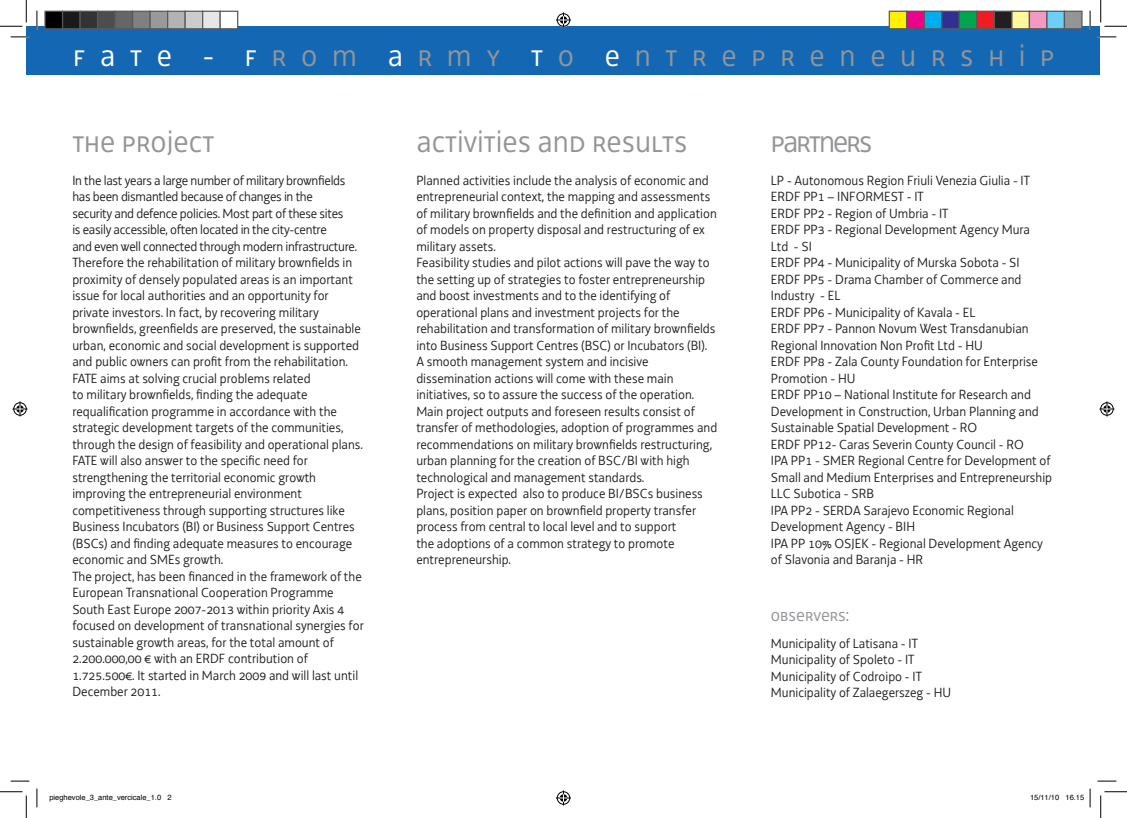
<style>
.page{position:relative;width:1127px;height:818px;background:#fff}
.page>*{position:absolute;margin:0;border:0;box-sizing:border-box;transform-origin:0 0}
.t1{font:32.5px "Decima UNI01";letter-spacing:.45em;color:#939598}
.t2{font:32.5px "Decima UNI01";color:#939598}
.t3{font:32.5px "Decima UNI01";letter-spacing:-.06em;color:#939598}
.t4{font:18.75px "Decima UNI01";color:#939598}
.t5{font:13.75px/16.5px "Decima WE";color:#231f20}
.t6{font:7.5px "Helvetica";color:#000}
.s1{color:#fff}
</style>
<div class="page">
<div style="left:26px;top:26px;width:1073px;height:49px;background:#1468b3"></div>
<svg style="left:11px;top:36px;width:18px;height:2px"></svg>
<svg style="left:1097px;top:36px;width:18px;height:2px"></svg>
<svg style="left:11px;top:780px;width:18px;height:2px"></svg>
<svg style="left:1097px;top:780px;width:18px;height:2px"></svg>
<svg style="left:36px;top:11px;width:2px;height:18px"></svg>
<svg style="left:36px;top:788px;width:2px;height:19px"></svg>
<svg style="left:1089px;top:11px;width:1px;height:18px"></svg>
<svg style="left:0;top:0;width:27px;height:27px"></svg>
<svg style="left:0;top:791px;width:27px;height:27px"></svg>
<svg style="left:1100px;top:0;width:26px;height:27px"></svg>
<svg style="left:1100px;top:791px;width:26px;height:27px"></svg>
<svg style="left:556px;top:13px;width:15px;height:15px"></svg>
<svg style="left:556px;top:790px;width:15px;height:15px"></svg>
<svg style="left:13px;top:401px;width:15px;height:15px"></svg>
<svg style="left:1099px;top:401px;width:15px;height:15px"></svg>
<div style="left:45px;top:11px;width:18px;height:18px;background:#000"></div>
<div style="left:44px;top:11px;width:19px;height:18px;border:1px solid #595959"></div>
<div style="left:63px;top:11px;width:17px;height:18px;background:#1a1a1a"></div>
<div style="left:62px;top:11px;width:19px;height:18px;border:1px solid #595959"></div>
<div style="left:80px;top:11px;width:18px;height:18px;background:#333"></div>
<div style="left:79px;top:11px;width:19px;height:18px;border:1px solid #595959"></div>
<div style="left:98px;top:11px;width:17px;height:18px;background:#4d4d4d"></div>
<div style="left:97px;top:11px;width:19px;height:18px;border:1px solid #595959"></div>
<div style="left:115px;top:11px;width:18px;height:18px;background:#666"></div>
<div style="left:114px;top:11px;width:19px;height:18px;border:1px solid #595959"></div>
<div style="left:133px;top:11px;width:17px;height:18px;background:#808080"></div>
<div style="left:132px;top:11px;width:19px;height:18px;border:1px solid #595959"></div>
<div style="left:150px;top:11px;width:18px;height:18px;background:#999"></div>
<div style="left:149px;top:11px;width:19px;height:18px;border:1px solid #595959"></div>
<div style="left:168px;top:11px;width:17px;height:18px;background:#b3b3b3"></div>
<div style="left:167px;top:11px;width:19px;height:18px;border:1px solid #595959"></div>
<div style="left:185px;top:11px;width:18px;height:18px;background:#ccc"></div>
<div style="left:184px;top:11px;width:19px;height:18px;border:1px solid #595959"></div>
<div style="left:203px;top:11px;width:17px;height:18px;background:#e6e6e6"></div>
<div style="left:202px;top:11px;width:19px;height:18px;border:1px solid #595959"></div>
<div style="left:220px;top:11px;width:18px;height:18px;background:#fff"></div>
<div style="left:219px;top:11px;width:19px;height:18px;border:1px solid #595959"></div>
<div style="left:889px;top:11px;width:17px;height:18px;background:#fff101"></div>
<div style="left:888px;top:11px;width:19px;height:18px;border:1px solid #595959"></div>
<div style="left:906px;top:11px;width:18px;height:18px;background:#ed028c"></div>
<div style="left:905px;top:11px;width:19px;height:18px;border:1px solid #595959"></div>
<div style="left:924px;top:11px;width:17px;height:18px;background:#00aeef"></div>
<div style="left:923px;top:11px;width:19px;height:18px;border:1px solid #595959"></div>
<div style="left:941px;top:11px;width:18px;height:18px;background:#2e3092"></div>
<div style="left:940px;top:11px;width:19px;height:18px;border:1px solid #595959"></div>
<div style="left:959px;top:11px;width:17px;height:18px;background:#00a54f"></div>
<div style="left:958px;top:11px;width:19px;height:18px;border:1px solid #595959"></div>
<div style="left:976px;top:11px;width:18px;height:18px;background:#ee1d23"></div>
<div style="left:975px;top:11px;width:19px;height:18px;border:1px solid #595959"></div>
<div style="left:994px;top:11px;width:17px;height:18px;background:#231f20"></div>
<div style="left:993px;top:11px;width:19px;height:18px;border:1px solid #595959"></div>
<div style="left:1011px;top:11px;width:18px;height:18px;background:#fff79a"></div>
<div style="left:1010px;top:11px;width:19px;height:18px;border:1px solid #595959"></div>
<div style="left:1029px;top:11px;width:17px;height:18px;background:#f499c2"></div>
<div style="left:1028px;top:11px;width:19px;height:18px;border:1px solid #595959"></div>
<div style="left:1046px;top:11px;width:18px;height:18px;background:#6bcff6"></div>
<div style="left:1045px;top:11px;width:19px;height:18px;border:1px solid #595959"></div>
<div style="left:1064px;top:11px;width:17px;height:18px;background:#939598"></div>
<div style="left:1063px;top:11px;width:19px;height:18px;border:1px solid #595959"></div>
<svg style="left:1089px;top:788px;width:1px;height:19px"></svg>
<h1 class="t1" style="left:73px;top:36px;width:982px"><span class="s1">FATE - F</span>rom <span class="s1">A</span>rmy <span class="s1">T</span>o <span class="s1">E</span>ntrepreneurship</h1>
<h1 class="t2" style="left:72px;top:122px;width:143px">THE PROJECT</h1>
<p class="t5" style="left:72px;top:172px;width:293px">In the last years a large number of military brownfields has been dismantled because of changes in the<br>security and defence policies. Most part of these sites<br>is easily accessible, often located in the city-centre<br>and even well connected through modern infrastructure.<br>Therefore the rehabilitation of military brownfields in proximity of densely populated areas is an important issue for local authorities and an opportunity for private investors. In fact, by recovering military brownfields, greenfields are preserved, the sustainable urban, economic and social development is supported and public owners can profit from the rehabilitation.<br>FATE aims at solving crucial problems related<br>to military brownfields, finding the adequate requalification programme in accordance with the strategic development targets of the communities, through the design of feasibility and operational plans.<br>FATE will also answer to the specific need for strengthening the territorial economic growth improving the entrepreneurial environment competitiveness through supporting structures like Business Incubators (BI) or Business Support Centres (BSCs) and finding adequate measures to encourage economic and SMEs growth.<br>The project, has been financed in the framework of the European Transnational Cooperation Programme South East Europe 2007-2013 within priority Axis 4 focused on development of transnational synergies for sustainable growth areas, for the total amount of 2.200.000,00 € with an ERDF contribution of 1.725.500€. It started in March 2009 and will last until December 2011.</p>
<h1 class="t2" style="left:416px;top:122px;width:272px">ACTIVITIES AND RESULTS</h1>
<p class="t5" style="left:416px;top:172px;width:302px">Planned activities include the analysis of economic and entrepreneurial context, the mapping and assessments of military brownfields and the definition and application of models on property disposal and restructuring of ex military assets.<br>Feasibility studies and pilot actions will pave the way to the setting up of strategies to foster entrepreneurship and boost investments and to the identifying of operational plans and investment projects for the rehabilitation and transformation of military brownfields into Business Support Centres (BSC) or Incubators (BI).<br>A smooth management system and incisive dissemination actions will come with these main initiatives, so to assure the success of the operation.<br>Main project outputs and foreseen results consist of transfer of methodologies, adoption of programmes and recommendations on military brownfields restructuring, urban planning for the creation of BSC/BI with high technological and management standards.<br>Project is expected also to produce BI/BSCs business plans, position paper on brownfield property transfer process from central to local level and to support<br>the adoptions of a common strategy to promote entrepreneurship.</p>
<h1 class="t3" style="left:770px;top:122px;width:103px">PARTNERS</h1>
<p class="t5" style="left:770px;top:172px;width:283px">LP - Autonomous Region Friuli Venezia Giulia - IT ERDF PP1 – INFORMEST - IT<br>ERDF PP2 - Region of Umbria - IT<br>ERDF PP3 - Regional Development Agency Mura<br>Ltd - SI<br>ERDF PP4 - Municipality of Murska Sobota - SI ERDF PP5 - Drama Chamber of Commerce and Industry - EL<br>ERDF PP6 - Municipality of Kavala - EL<br>ERDF PP7 - Pannon Novum West Transdanubian Regional Innovation Non Profit Ltd - HU<br>ERDF PP8 - Zala County Foundation for Enterprise Promotion - HU<br>ERDF PP10 – National Institute for Research and Development in Construction, Urban Planning and Sustainable Spatial Development - RO<br>ERDF PP12- Caras Severin County Council - RO<br>IPA PP1 - SMER Regional Centre for Development of Small and Medium Enterprises and Entrepreneurship LLC Subotica - SRB<br>IPA PP2 - SERDA Sarajevo Economic Regional Development Agency - BIH<br>IPA PP 10% OSJEK - Regional Development Agency of Slavonia and Baranja - HR</p>
<h2 class="t4" style="left:770px;top:603px;width:80px">Observers:</h2>
<p class="t5" style="left:770px;top:635px;width:182px">Municipality of Latisana - IT<br>Municipality of Spoleto - IT<br>Municipality of Codroipo - IT<br>Municipality of Zalaegerszeg - HU</p>
<p class="t6" style="left:49px;top:791px;width:124px">pieghevole_3_ante_vercicale_1.0 2</p>
<p class="t6" style="left:1029px;top:791px;width:56px">15/11/10 16.15</p>
</div>
